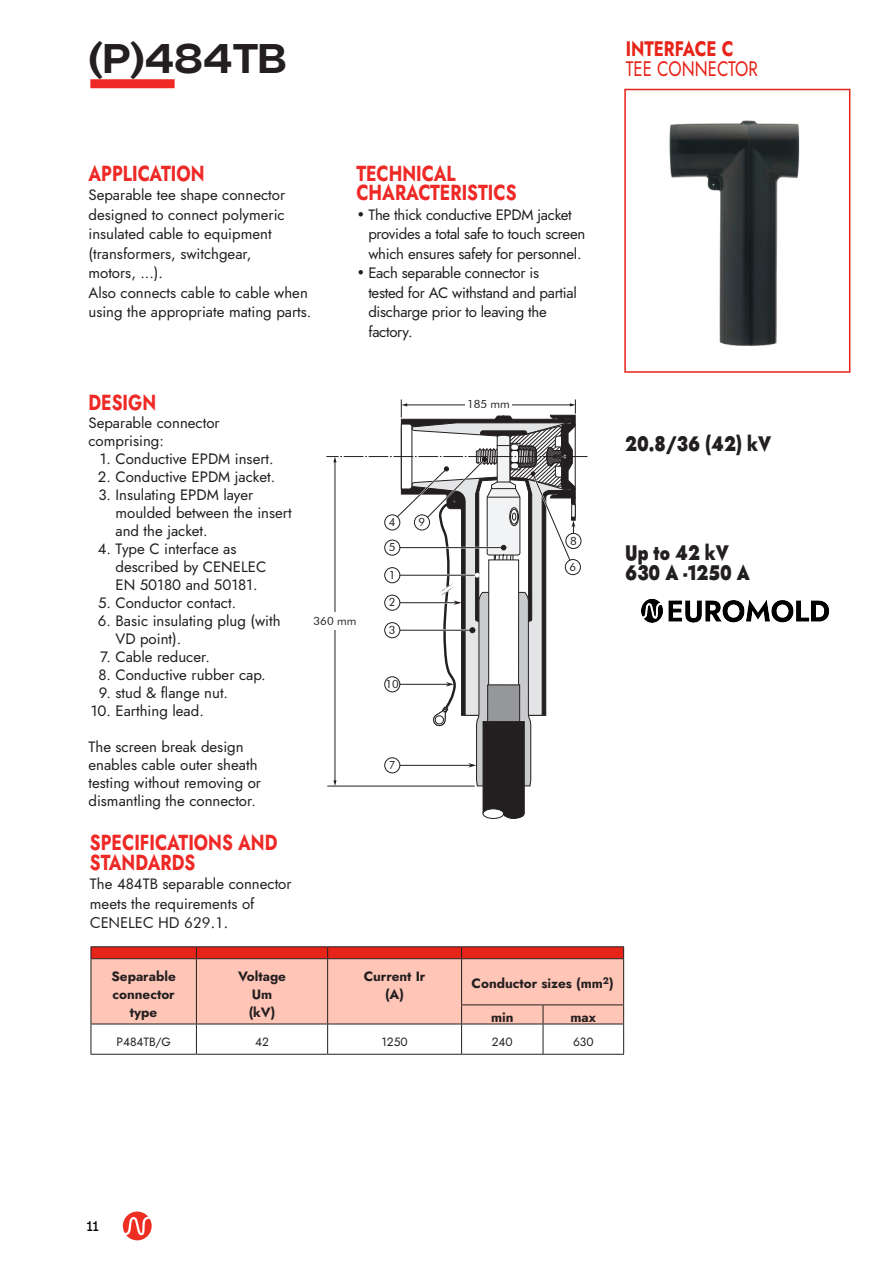
<style>
.page{position:relative;width:893px;height:1263px;background:#fff}
.page>*{position:absolute;margin:0;border:0;box-sizing:border-box;transform-origin:0 0}
.t1{font:600 40.5px "Nohemi";letter-spacing:.01em;color:#231f20}
.t2{font:21.75px/19.5px "Jost";color:#ee2926;scale:.8 1}
.t3{font:900 21px/19.5px "Jost";color:#231f20;scale:.8 1}
.t4{font:21px "Jost";color:#e72419;scale:.8 1}
.t5{font:15px/18px "Jost";color:#231f20}
.t6{font:15px/19.5px "Jost";letter-spacing:-.02em;color:#231f20}
.t7{font:15px "Futura ABT";color:#231f20}
.t8{font:13.5px/18px "Jost";color:#231f20;text-align:center}
.t9{font:13.5px "Nohemi";color:#000001}
.t10{font:12px "Jost";color:#231f20}
.t11{font:11.4px "Futura ABT";color:#231f20}
.s1{font-family:"Futura ABT"}
</style>
<div class="page">
<svg style="left:123px;top:1211px;width:29px;height:29px"></svg>
<hr style="left:196px;top:1024px;width:1px;height:30px;background:#231f20">
<hr style="left:327px;top:1024px;width:1px;height:30px;background:#231f20">
<hr style="left:461px;top:1024px;width:1px;height:30px;background:#231f20">
<hr style="left:543px;top:1024px;width:1px;height:30px;background:#231f20">
<hr style="left:91px;top:1024px;width:1px;height:30px;background:#231f20">
<hr style="left:91px;top:1054px;width:105px;height:1px;background:#231f20">
<hr style="left:196px;top:1054px;width:132px;height:1px;background:#231f20">
<hr style="left:328px;top:1054px;width:134px;height:1px;background:#231f20">
<hr style="left:623px;top:1024px;width:1px;height:30px;background:#231f20">
<hr style="left:462px;top:1054px;width:81px;height:1px;background:#231f20">
<hr style="left:543px;top:1054px;width:81px;height:1px;background:#231f20">
<hr style="left:91px;top:946px;width:105px;height:1px;background:#231f20">
<hr style="left:196px;top:946px;width:132px;height:1px;background:#231f20">
<hr style="left:328px;top:946px;width:134px;height:1px;background:#231f20">
<hr style="left:462px;top:946px;width:81px;height:1px;background:#231f20">
<hr style="left:543px;top:946px;width:81px;height:1px;background:#231f20">
<svg style="left:91px;top:947px;width:533px;height:77px;background:#f6aa9c"></svg>
<hr style="left:91px;top:958px;width:105px;height:1px;background:#231f20">
<hr style="left:196px;top:958px;width:132px;height:1px;background:#231f20">
<hr style="left:328px;top:958px;width:134px;height:1px;background:#231f20">
<hr style="left:462px;top:958px;width:81px;height:1px;background:#231f20">
<hr style="left:543px;top:958px;width:81px;height:1px;background:#231f20">
<img style="left:669px;top:120px;width:131px;height:226px">
<div style="left:624px;top:89px;width:226px;height:284px;border:2px solid #e72419"></div>
<svg style="left:326px;top:399px;width:261px;height:420px"></svg>
<div style="left:90px;top:79px;width:85px;height:9px;background:#ee2926"></div>
<img style="left:641px;top:598px;width:188px;height:25px">
<h1 class="t1" style="left:89px;top:33px;width:199px">(P)484TB</h1>
<h3 class="t4" style="left:626px;top:35px;width:136px">INTERFACE C</h3>
<h3 class="t4" style="left:626px;top:54px;width:167px">TEE CONNECTOR</h3>
<h2 class="t2" style="left:88px;top:164px;width:147px">APPLICATION</h2>
<p class="t5" style="left:88px;top:185px;width:224px;line-height:19.5px">Separable tee shape connector designed to connect polymeric insulated cable to equipment (transformers, switchgear,<br>motors, ...).<br>Also connects cable to cable when using the appropriate mating parts.</p>
<h2 class="t2" style="left:356px;top:164px;width:202px">TECHNICAL<br>CHARACTERISTICS</h2>
<p class="t6" style="left:368px;top:205px;width:218px;text-indent:-12px"><span class="s1">•</span> The thick conductive EPDM jacket provides a total safe to touch screen which ensures safety for personnel.</p>
<p class="t6" style="left:368px;top:263px;width:210px;text-indent:-12px"><span class="s1">•</span> Each separable connector is tested for AC withstand and partial discharge prior to leaving the factory.</p>
<h2 class="t2" style="left:88px;top:393px;width:86px">DESIGN</h2>
<p class="t5" style="left:88px;top:414px;width:133px">Separable connector comprising:</p>
<p class="t5" style="left:100px;top:450px;width:175px">1. Conductive EPDM insert.</p>
<p class="t5" style="left:98px;top:468px;width:179px">2. Conductive EPDM jacket.</p>
<p class="t5" style="left:115px;top:486px;width:178px;text-indent:-17px">3. Insulating EPDM layer moulded between the insert and the jacket.</p>
<p class="t5" style="left:115px;top:540px;width:152px;text-indent:-18px">4. Type C interface as described by CENELEC<br>EN 50180 and 50181.</p>
<p class="t5" style="left:98px;top:594px;width:140px">5. Conductor contact.</p>
<p class="t5" style="left:115px;top:612px;width:167px;text-indent:-18px">6. Basic insulating plug (with<br>VD point).</p>
<p class="t5" style="left:100px;top:648px;width:111px">7. Cable reducer.</p>
<p class="t5" style="left:99px;top:666px;width:169px">8. Conductive rubber cap.</p>
<p class="t5" style="left:99px;top:684px;width:131px">9. stud &amp; flange nut.</p>
<p class="t5" style="left:91px;top:702px;width:115px">10. Earthing lead.</p>
<p class="t5" style="left:88px;top:738px;width:174px">The screen break design enables cable outer sheath testing without removing or dismantling the connector.</p>
<h2 class="t2" style="left:90px;top:833px;width:236px">SPECIFICATIONS AND<br>STANDARDS</h2>
<p class="t5" style="left:90px;top:874px;width:203px;line-height:19.5px">The 484TB separable connector meets the requirements of</p>
<p class="t7" style="left:90px;top:914px;width:140px">CENELEC HD 629.1.</p>
<p class="t11" style="left:314px;top:614px;width:44px">360 mm</p>
<p class="t11" style="left:389px;top:515px;width:8px">4</p>
<p class="t11" style="left:419px;top:515px;width:8px">9</p>
<p class="t11" style="left:389px;top:540px;width:8px">5</p>
<p class="t11" style="left:389px;top:568px;width:8px">1</p>
<p class="t11" style="left:389px;top:595px;width:8px">2</p>
<p class="t11" style="left:389px;top:623px;width:8px">3</p>
<p class="t11" style="left:386px;top:677px;width:15px">10</p>
<p class="t11" style="left:389px;top:758px;width:8px">7</p>
<p class="t11" style="left:467px;top:397px;width:44px">185 mm</p>
<p class="t11" style="left:570px;top:534px;width:8px">8</p>
<p class="t11" style="left:569px;top:560px;width:8px">6</p>
<h3 class="t3" style="left:625px;top:434px;width:184px">20.8/36 (42) kV</h3>
<h3 class="t3" style="left:625px;top:543px;width:158px">Up to 42 kV<br>630 A -1250 A</h3>
<p class="t8" style="left:112px;top:967px;width:66px">Separable connector type</p>
<p class="t8" style="left:238px;top:967px;width:49px">Voltage<br>Um (kV)</p>
<p class="t8" style="left:364px;top:967px;width:63px">Current Ir (A)</p>
<p class="t8" style="left:472px;top:974px;width:144px">Conductor sizes (mm<sup>2</sup>)</p>
<p class="t8" style="left:491px;top:1008px;width:24px">min</p>
<p class="t8" style="left:571px;top:1008px;width:27px">max</p>
<p class="t10" style="left:116px;top:1033px;width:56px">P484TB/G</p>
<p class="t10" style="left:255px;top:1033px;width:15px">42</p>
<p class="t10" style="left:381px;top:1033px;width:28px">1250</p>
<p class="t10" style="left:492px;top:1033px;width:23px">240</p>
<p class="t10" style="left:573px;top:1033px;width:22px">630</p>
<p class="t9" style="left:87px;top:1218px;width:14px">11</p>
</div>
